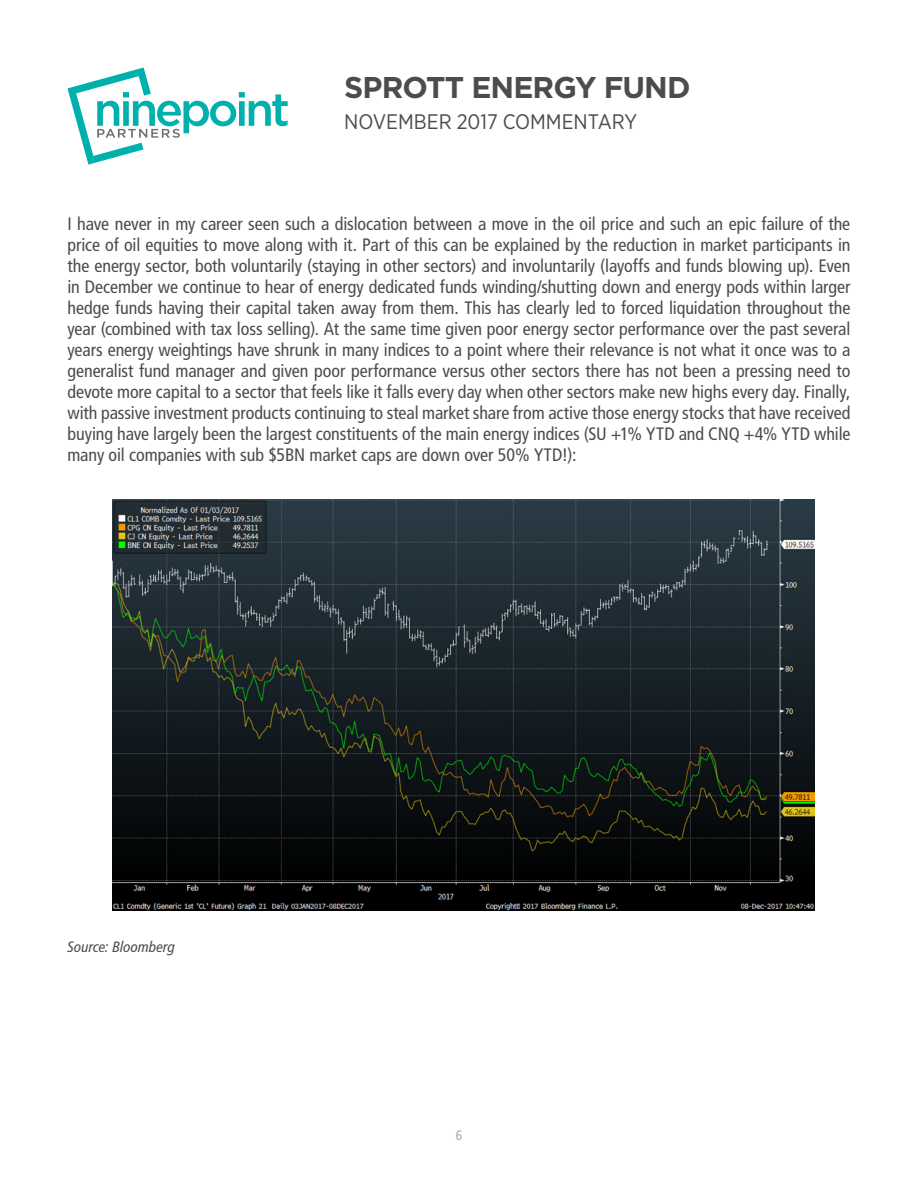
<style>
.page{position:relative;width:918px;height:1188px;background:#fff}
.page>*{position:absolute;margin:0;border:0;box-sizing:border-box;transform-origin:0 0}
.Heading_-_Fund_Name{font:700 30px "Gotham";letter-spacing:-.03em;color:#4b4c4d}
.Heading_-_Month{font:21px "Gotham Narrow";color:#4b4c4d}
.Body_copy{font:condensed 18px/21px "Frutiger LT Std";letter-spacing:-.005em;color:#4b4c4d;text-align:justify}
.Source{font:italic condensed 15px "Frutiger LT Std";letter-spacing:.005em;color:#4b4c4d}
.t1{font:condensed 13.5px "Frutiger LT Std";color:#a8a9ad}
</style>
<div class="page">
<svg style="left:67px;top:67px;width:221px;height:98px"></svg>
<img style="left:113px;top:500px;width:701px;height:411px">
<p class="Heading_-_Fund_Name" style="left:344px;top:68px;width:348px">SPROTT ENERGY FUND</p>
<p class="Heading_-_Month" style="left:344px;top:108px;width:295px">NOVEMBER 2017 COMMENTARY</p>
<p class="Body_copy" style="left:68px;top:213px;width:785px">I have never in my career seen such a dislocation between a move in the oil price and such an epic failure of the price of oil equities to move along with it. Part of this can be explained by the reduction in market participants in the energy sector, both voluntarily (staying in other sectors) and involuntarily (layoffs and funds blowing up). Even in December we continue to hear of energy dedicated funds winding/shutting down and energy pods within larger hedge funds having their capital taken away from them. This has clearly led to forced liquidation throughout the year (combined with tax loss selling). At the same time given poor energy sector performance over the past several years energy weightings have shrunk in many indices to a point where their relevance is not what it once was to a generalist fund manager and given poor performance versus other sectors there has not been a pressing need to devote more capital to a sector that feels like it falls every day when other sectors make new highs every day. Finally, with passive investment products continuing to steal market share from active those energy stocks that have received buying have largely been the largest constituents of the main energy indices (SU +1% YTD and CNQ +4% YTD while many oil companies with sub $5BN market caps are down over 50% YTD!):</p>
<p class="Source" style="left:68px;top:938px;width:109px">Source: Bloomberg</p>
<p class="t1" style="left:456px;top:1128px;width:8px">6</p>
</div>
